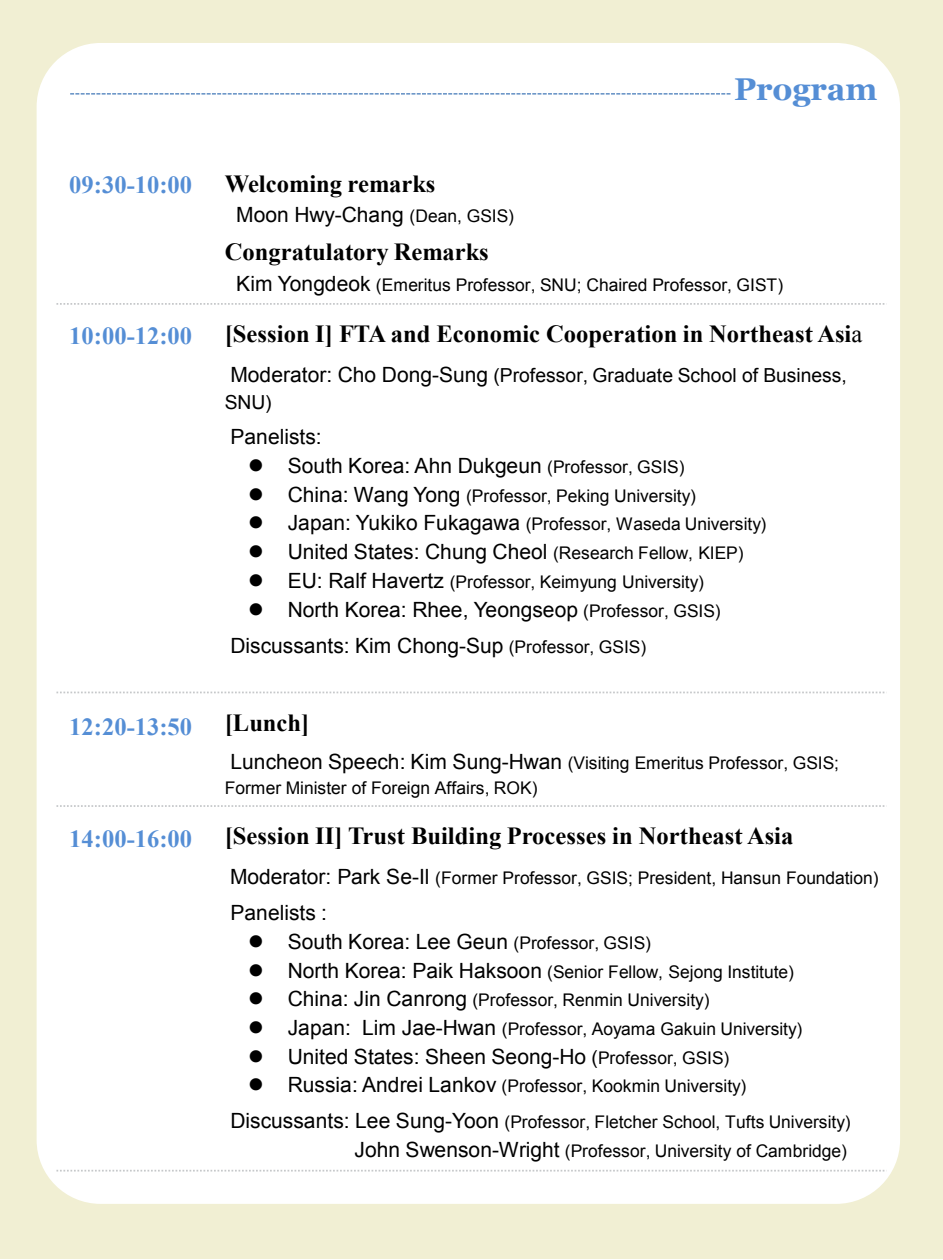
<style>
.page{position:relative;width:943px;height:1260px;background:#fff}
.page>*{position:absolute;margin:0;border:0;box-sizing:border-box;transform-origin:0 0}
.t1{font:700 31.5px "Georgia";color:#558ed5}
.t2{font:700 24.5px "Times New Roman";color:#000}
.t3{font:700 24.5px "Times New Roman";letter-spacing:.005em;color:#558ed5}
.t4{font:21px/35.9px "Arial";letter-spacing:.005em;color:#000}
.t5{font:19.25px/26.9px "Arial";color:#000}
.t6{font:17.5px/25px "Arial";color:#000}
.s1{font-size:17.5px}
.s2{font-size:21px}
.s3{font-weight:400}
.s4{font-size:19.25px}
</style>
<div class="page">
<div style="left:1px;top:0;width:942px;height:1258px;background:#f1efd3"></div>
<div style="left:37px;top:43px;width:863px;height:1161px;background:#fff"></div>
<div style="left:56px;top:152px;width:156px;height:152px;background:#fff"></div>
<div style="left:56px;top:304px;width:156px;height:388px;background:#fff"></div>
<div style="left:56px;top:692px;width:156px;height:114px;background:#fff"></div>
<div style="left:56px;top:806px;width:156px;height:365px;background:#fff"></div>
<svg style="left:56px;top:303px;width:830px;height:2px;background:#e5e6e7"></svg>
<svg style="left:56px;top:692px;width:830px;height:1px"></svg>
<svg style="left:56px;top:805px;width:830px;height:2px;background:#e5e6e7"></svg>
<svg style="left:56px;top:1170px;width:830px;height:2px;background:#e8e9ea"></svg>
<svg style="left:70px;top:93px;width:661px;height:2px"></svg>
<h1 class="t1" style="left:734px;top:68px;width:145px">Program</h1>
<h2 class="t3" style="left:69px;top:168px;width:124px">09:30-10:00</h2>
<h2 class="t2" style="left:225px;top:167px;width:212px">Welcoming remarks</h2>
<p class="t4" style="left:236px;top:197px;width:279px">Moon Hwy-Chang <span class="s1">(Dean, GSIS)</span></p>
<h2 class="t2" style="left:225px;top:235px;width:265px">Congratulatory Remarks</h2>
<p class="t6" style="left:236px;top:272px;width:548px"><span class="s2">Kim Yongdeok</span> (Emeritus Professor, SNU; Chaired Professor, GIST)</p>
<h2 class="t3" style="left:69px;top:319px;width:124px">10:00-12:00</h2>
<h2 class="t2" style="left:225px;top:317px;width:639px">[Session I] FTA and Economic Cooperation in Northeast Asi<span class="s3">a</span></h2>
<p class="t5" style="left:225px;top:362px;width:624px"><span class="s2">Moderator: Cho Dong-Sung</span> (Professor, Graduate School of Business,<br>SNU)</p>
<p class="t4" style="left:230px;top:419px;width:93px">Panelists:</p>
<p class="t4" style="left:248px;top:448px;width:438px">● South Korea: Ahn Dukgeun <span class="s1">(Professor, GSIS)</span></p>
<p class="t6" style="left:248px;top:483px;width:449px">● <span class="s2">China: Wang Yong</span> (Professor, Peking University)</p>
<p class="t6" style="left:248px;top:512px;width:520px">● <span class="s2">Japan: Yukiko Fukagawa</span> (Professor, Waseda University)</p>
<p class="t4" style="left:248px;top:534px;width:497px">● United States: Chung Cheol <span class="s1">(Research Fellow, KIEP)</span></p>
<p class="t6" style="left:248px;top:570px;width:457px">● <span class="s2">EU: Ralf Havertz</span> (Professor, Keimyung University)</p>
<p class="t4" style="left:230px;top:592px;width:492px;text-indent:18px">● North Korea: Rhee, Yeongseop <span class="s1">(Professor, GSIS)<br></span>Discussants: Kim Chong-Sup <span class="s1">(Professor, GSIS)</span></p>
<h2 class="t3" style="left:69px;top:710px;width:124px">12:20-13:50</h2>
<h2 class="t2" style="left:225px;top:706px;width:86px">[Lunch]</h2>
<p class="t6" style="left:225px;top:750px;width:616px;text-indent:6px"><span class="s2">Luncheon Speech: Kim Sung-Hwan</span> (Visiting Emeritus Professor, GSIS;<br>Former Minister of Foreign Affairs, ROK)</p>
<h2 class="t3" style="left:69px;top:821px;width:124px">14:00-16:00</h2>
<h2 class="t2" style="left:225px;top:819px;width:570px">[Session II] Trust Building Processes in Northeast Asia</h2>
<p class="t6" style="left:230px;top:866px;width:650px"><span class="s2">Moderator: Park Se-Il</span> (Former Professor, GSIS; President, Hansun Foundation)</p>
<p class="t4" style="left:230px;top:895px;width:98px">Panelists :</p>
<p class="t4" style="left:248px;top:924px;width:404px">● South Korea: Lee Geun <span class="s1">(Professor, GSIS)</span></p>
<p class="t6" style="left:248px;top:959px;width:547px">● <span class="s2">North Korea: Paik Haksoon</span> (Senior Fellow, Sejong Institute)</p>
<p class="t6" style="left:248px;top:988px;width:463px">● <span class="s2">China: Jin Canrong</span> (Professor, Renmin University)</p>
<p class="t6" style="left:248px;top:1017px;width:556px">● <span class="s2">Japan: Lim Jae-Hwan</span> (Professor, Aoyama Gakuin University)</p>
<p class="t4" style="left:248px;top:1039px;width:483px">● United States: Sheen Seong-Ho <span class="s4">(</span><span class="s1">Professor, GSIS)</span></p>
<p class="t6" style="left:230px;top:1069px;width:621px;line-height:35.9px;text-indent:18px">● <span class="s2">Russia: Andrei Lankov</span> (Professor, Kookmin University)<br><span class="s2">Discussants: Lee Sung-Yoon</span> (Professor, Fletcher School, Tufts University)</p>
<p class="t6" style="left:354px;top:1139px;width:494px"><span class="s2">John Swenson-Wright</span> (Professor, University of Cambridge)</p>
</div>
